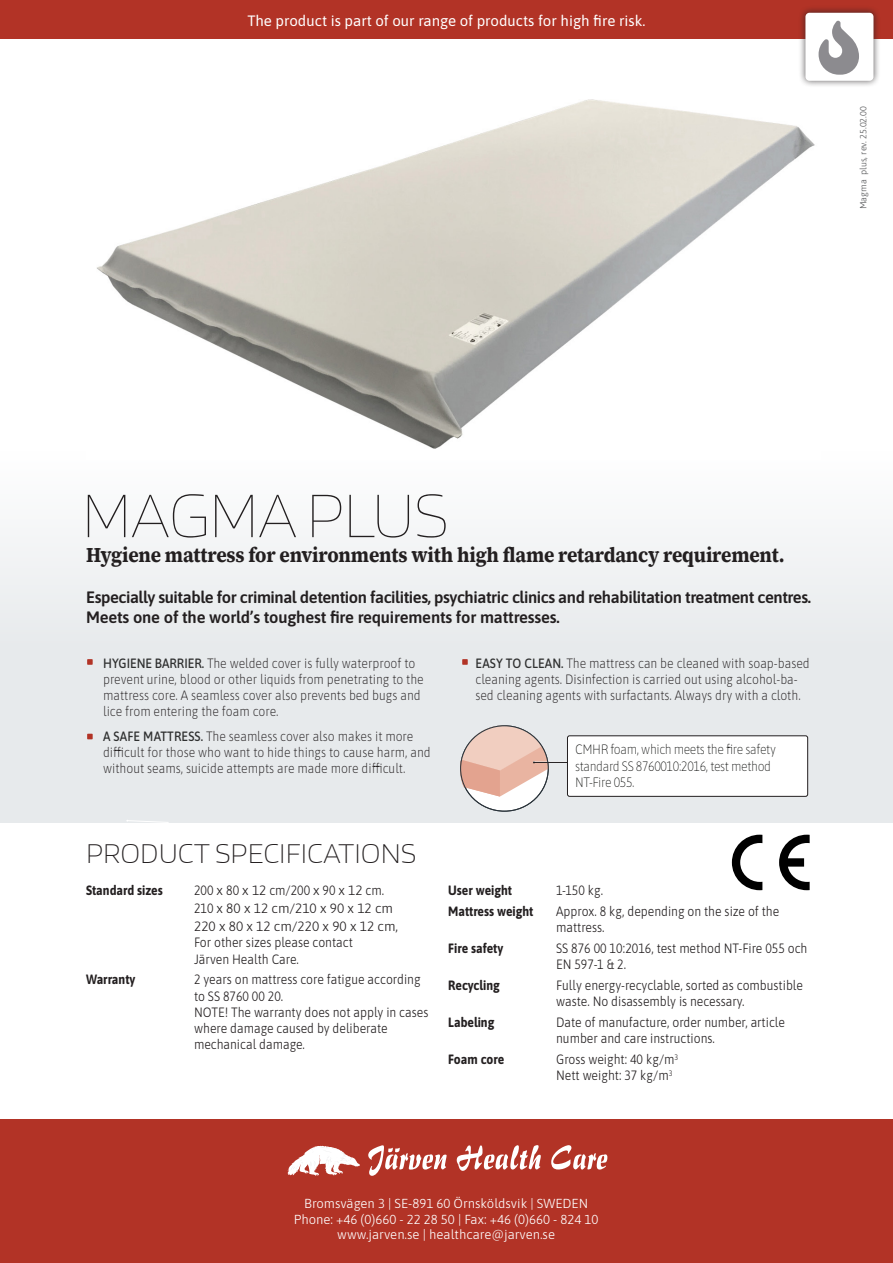
<style>
.page{position:relative;width:893px;height:1263px;background:#fff}
.page>*{position:absolute;margin:0;border:0;box-sizing:border-box;transform-origin:0 0}
.t1{font:100 67.5px "Blinker";letter-spacing:-.02em;color:#231f20}
.t2{font:200 30px "Blinker";color:#231f20}
.t3{font:700 21px "Source Serif 4";letter-spacing:-.01em;color:#231f20;scale:.9 1}
.t4{font:16.5px/19.8px "Asap";letter-spacing:-.025em;color:#231f20}
.t5{font:15px "Asap";color:#fff}
.t6{font:13.5px/16.2px "Asap";color:#231f20;scale:.9 1}
.t7{font:13.5px/16.5px "Asap";letter-spacing:-.03em;color:#040503;scale:.9 1}
.t8{font:13.05px "Asap";color:#fff}
.t9{font:9px "Asap";color:#57585a}
.s1{color:#2f3030}
</style>
<div class="page">
<svg style="left:0;top:535px;width:893px;height:288px;fill:#e7eaec"></svg>
<div style="left:0;top:1120px;width:893px;height:143px;background:#b23326"></div>
<svg style="left:288px;top:1146px;width:72px;height:30px"></svg>
<svg style="left:368px;top:1145px;width:79px;height:31px"></svg>
<svg style="left:457px;top:1145px;width:84px;height:26px"></svg>
<svg style="left:551px;top:1145px;width:56px;height:24px"></svg>
<svg style="left:732px;top:835px;width:30px;height:55px"></svg>
<svg style="left:779px;top:835px;width:31px;height:55px"></svg>
<svg style="left:126px;top:820px;width:43px;height:3px"></svg>
<div style="left:461px;top:726px;width:87px;height:85px;background:#fff;border-radius:50%"></div>
<div style="left:0;top:0;width:893px;height:38px;background:#b23326"></div>
<div style="left:798px;top:5px;width:83px;height:83px;background:#231f20;opacity:.75"></div>
<div style="left:805px;top:13px;width:68px;height:68px;background:#fff;border-radius:4px"></div>
<svg style="left:819px;top:21px;width:40px;height:54px"></svg>
<svg style="left:87px;top:659px;width:6px;height:6px"></svg>
<svg style="left:87px;top:734px;width:6px;height:5px"></svg>
<svg style="left:462px;top:659px;width:6px;height:6px"></svg>
<hr style="left:534px;top:762px;width:41px;height:1px;background:#231f20">
<svg style="left:459px;top:725px;width:89px;height:72px;background:#e5c6bb"></svg>
<img style="left:97px;top:99px;width:718px;height:350px">
<div style="left:567px;top:736px;width:241px;height:60px;background:#fff;border-radius:2px"></div>
<div style="left:567px;top:735px;width:241px;height:62px;border:1px solid #231f20;border-radius:2px"></div>
<p class="t5" style="left:248px;top:10px;width:399px">The product is part of our range of products for high fire risk.</p>
<p class="t9" style="left:857px;top:209px;width:105px;rotate:-90deg">Magma plus, rev. 25.02.00</p>
<p class="t1" style="left:82px;top:482px;width:369px">MAGMA PLUS</p>
<p class="t3" style="left:86px;top:541px;width:778px">Hygiene mattress for environments with high flame retardancy requirement.</p>
<p class="t4" style="left:86px;top:587px;width:726px">Especially suitable for criminal detention facilities, psychiatric clinics and rehabilitation treatment centres.<br>Meets one of the world’s toughest fire requirements for mattresses.</p>
<p class="t6" style="left:103px;top:654px;width:358px"><span class="s1">HYGIENE BARRIER.</span> The welded cover is fully waterproof to prevent urine, blood or other liquids from penetrating to the mattress core. A seamless cover also prevents bed bugs and lice from entering the foam core.</p>
<p class="t6" style="left:103px;top:727px;width:365px"><span class="s1">A SAFE MATTRESS.</span> The seamless cover also makes it more difficult for those who want to hide things to cause harm, and without seams, suicide attempts are made more difficult.</p>
<p class="t6" style="left:475px;top:654px;width:373px"><span class="s1">EASY TO CLEAN.</span> The mattress can be cleaned with soap-based cleaning agents. Disinfection is carried out using alcohol-ba&shy;sed cleaning agents with surfactants. Always dry with a cloth.</p>
<p class="t7" style="left:575px;top:741px;width:224px">CMHR foam, which meets the fire safety standard SS 8760010:2016, test method<br>NT-Fire 055.</p>
<p class="t2" style="left:86px;top:839px;width:332px">PRODUCT SPECIFICATIONS</p>
<p class="t6" style="left:86px;top:881px;width:87px">Standard sizes</p>
<p class="t6" style="left:194px;top:880px;width:228px;line-height:18px">200 x 80 x 12 cm/200 x 90 x 12 cm.<br>210 x 80 x 12 cm/210 x 90 x 12 cm<br>220 x 80 x 12 cm/220 x 90 x 12 cm,</p>
<p class="t6" style="left:194px;top:934px;width:178px">For other sizes please contact<br>Järven Health Care.</p>
<p class="t6" style="left:86px;top:971px;width:56px">Warranty</p>
<p class="t6" style="left:194px;top:971px;width:262px">2 years on mattress core fatigue according to SS 8760 00 20.<br>NOTE! The warranty does not apply in cases where damage caused by deliberate mechanical damage.</p>
<p class="t6" style="left:448px;top:881px;width:73px">User weight</p>
<p class="t6" style="left:556px;top:881px;width:54px">1-150 kg.</p>
<p class="t6" style="left:448px;top:902px;width:96px">Mattress weight</p>
<p class="t6" style="left:556px;top:902px;width:250px">Approx. 8 kg, depending on the size of the mattress.</p>
<p class="t6" style="left:448px;top:939px;width:63px">Fire safety</p>
<p class="t6" style="left:556px;top:939px;width:281px">SS 876 00 10:2016, test method NT-Fire 055 och<br>EN 597-1 &amp; 2.</p>
<p class="t6" style="left:448px;top:976px;width:59px">Recycling</p>
<p class="t6" style="left:556px;top:976px;width:276px">Fully energy-recyclable, sorted as combustible waste. No disassembly is necessary.</p>
<p class="t6" style="left:448px;top:1013px;width:53px">Labeling</p>
<p class="t6" style="left:556px;top:1013px;width:256px">Date of manufacture, order number, article number and care instructions.</p>
<p class="t6" style="left:448px;top:1050px;width:64px">Foam core</p>
<p class="t6" style="left:556px;top:1050px;width:137px">Gross weight: 40 kg/m<sup>3<br></sup>Nett weight: 37 kg/m<sup>3</sup></p>
<p class="t8" style="left:304px;top:1194px;width:285px">Bromsvägen 3 | SE-891 60 Örnsköldsvik | SWEDEN</p>
<p class="t8" style="left:294px;top:1210px;width:306px">Phone: +46 (0)660 - 22 28 50 | Fax: +46 (0)660 - 824 10</p>
<p class="t8" style="left:337px;top:1226px;width:219px">www.jarven.se | healthcare@jarven.se</p>
</div>
